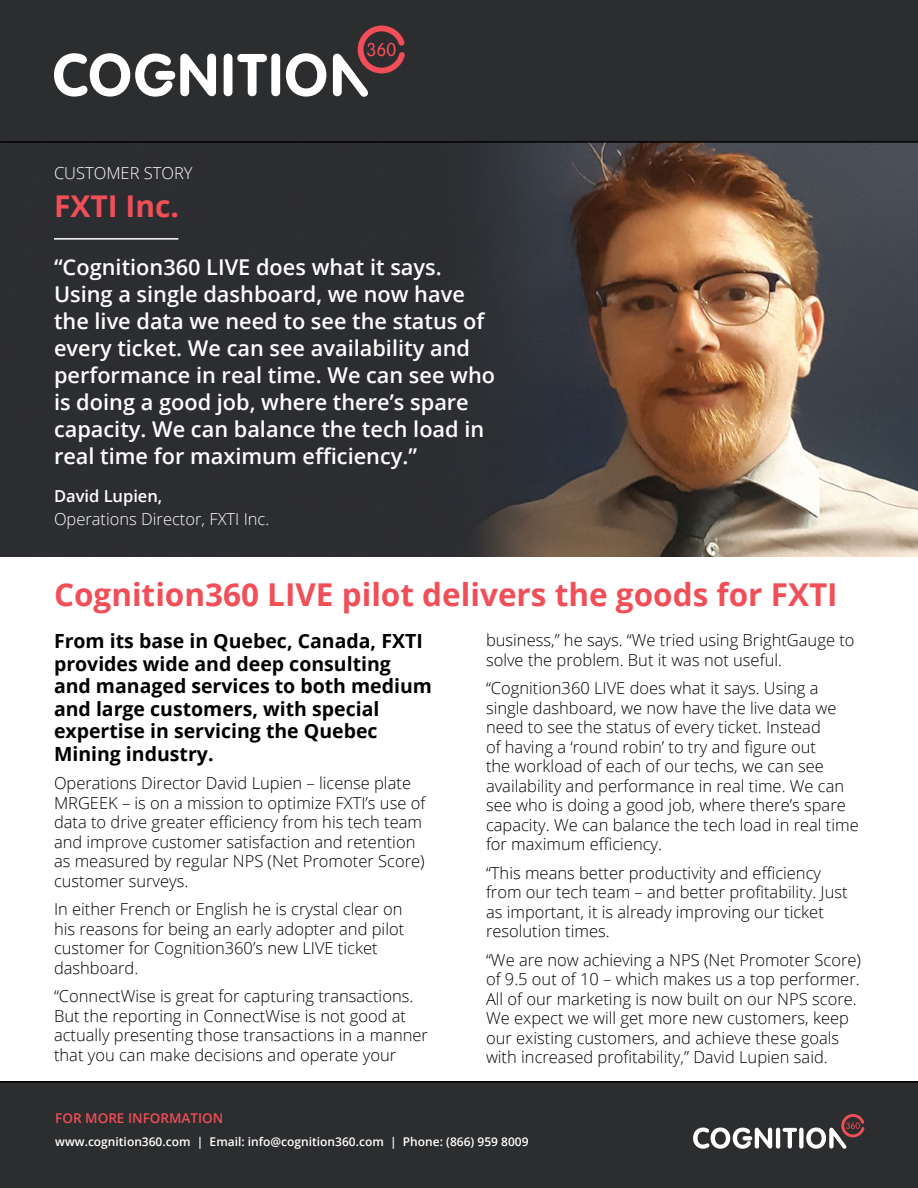
<style>
.page{position:relative;width:918px;height:1188px;background:#fff}
.page>*{position:absolute;margin:0;border:0;box-sizing:border-box;transform-origin:0 0}
.t1{font:700 31.5px "Open Sans";color:#f04f58}
.t2{font:700 30px "Open Sans";color:#f04f58}
.t3{font:600 21.75px/27px "Open Sans";color:#fff}
.t4{font:700 19.5px/22.5px "Open Sans";color:#000}
.t5{font:300 16.5px/19.5px "Open Sans";color:#000}
.t6{font:300 16.5px "Open Sans";color:#fff}
.t7{font:600 16.5px "Open Sans";color:#fff}
.t8{font:600 13.5px "Open Sans";color:#f04e58}
.t9{font:600 12px "Open Sans";color:#fff}
</style>
<div class="page">
<img style="left:0;top:143px;width:918px;height:413px">
<hr style="left:54px;top:238px;width:124px;height:2px;background:#fff">
<div style="left:0;top:0;width:918px;height:143px;background:#2c2d2f"></div>
<svg style="left:180px;top:54px;width:36px;height:42px"></svg>
<div style="left:224px;top:54px;width:8px;height:42px;background:#fff;border-radius:5px"></div>
<svg style="left:237px;top:54px;width:30px;height:42px"></svg>
<div style="left:271px;top:54px;width:9px;height:42px;background:#fff;border-radius:5px"></div>
<svg style="left:286px;top:53px;width:40px;height:44px"></svg>
<svg style="left:333px;top:26px;width:72px;height:71px;background:#694e51"></svg>
<div style="left:155px;top:71px;width:20px;height:9px;background:#fff;border-radius:4px"></div>
<svg style="left:54px;top:53px;width:119px;height:44px"></svg>
<div style="left:0;top:1081px;width:918px;height:107px;background:#2c2d2f"></div>
<hr style="left:776px;top:1128px;width:4px;height:21px;background:#fff;border-radius:2px">
<svg style="left:783px;top:1128px;width:14px;height:21px"></svg>
<div style="left:799px;top:1128px;width:5px;height:21px;background:#fff;border-radius:2px"></div>
<svg style="left:806px;top:1114px;width:59px;height:35px;background:#665759"></svg>
<svg style="left:693px;top:1128px;width:79px;height:21px"></svg>
<p class="t6" style="left:54px;top:162px;width:140px">CUSTOMER STORY</p>
<h2 class="t2" style="left:54px;top:185px;width:127px">FXTI Inc.</h2>
<p class="t3" style="left:54px;top:253px;width:443px">“Cognition360 LIVE does what it says.<br>Using a single dashboard, we now have the live data we need to see the status of every ticket. We can see availability and performance in real time. We can see who is doing a good job, where there’s spare capacity. We can balance the tech load in real time for maximum efficiency.”</p>
<p class="t7" style="left:54px;top:485px;width:110px">David Lupien,</p>
<p class="t6" style="left:54px;top:508px;width:217px">Operations Director, FXTI Inc.</p>
<h1 class="t1" style="left:54px;top:572px;width:785px">Cognition360 LIVE pilot delivers the goods for FXTI</h1>
<p class="t4" style="left:54px;top:630px;width:379px">From its base in Quebec, Canada, FXTI provides wide and deep consulting and managed services to both medium and large customers, with special expertise in servicing the Quebec<br>Mining industry.</p>
<p class="t5" style="left:54px;top:773px;width:373px">Operations Director David Lupien – license plate MRGEEK – is on a mission to optimize FXTI’s use of data to drive greater efficiency from his tech team and improve customer satisfaction and retention as measured by regular NPS (Net Promoter Score) customer surveys.</p>
<p class="t5" style="left:54px;top:899px;width:352px">In either French or English he is crystal clear on his reasons for being an early adopter and pilot customer for Cognition360’s new LIVE ticket dashboard.</p>
<p class="t5" style="left:54px;top:986px;width:375px">“ConnectWise is great for capturing transactions.<br>But the reporting in ConnectWise is not good at actually presenting those transactions in a manner that you can make decisions and operate your</p>
<p class="t5" style="left:486px;top:630px;width:370px">business,” he says. “We tried using BrightGauge to solve the problem. But it was not useful.</p>
<p class="t5" style="left:486px;top:678px;width:374px">“Cognition360 LIVE does what it says. Using a single dashboard, we now have the live data we need to see the status of every ticket. Instead<br>of having a ‘round robin’ to try and figure out<br>the workload of each of our techs, we can see availability and performance in real time. We can see who is doing a good job, where there’s spare capacity. We can balance the tech load in real time for maximum efficiency.</p>
<p class="t5" style="left:486px;top:863px;width:363px">“This means better productivity and efficiency from our tech team – and better profitability. Just as important, it is already improving our ticket resolution times.</p>
<p class="t5" style="left:486px;top:950px;width:377px">“We are now achieving a NPS (Net Promoter Score) of 9.5 out of 10 – which makes us a top performer.<br>All of our marketing is now built on our NPS score.<br>We expect we will get more new customers, keep our existing customers, and achieve these goals with increased profitability,” David Lupien said.</p>
<p class="t8" style="left:55px;top:1109px;width:170px">FOR MORE INFORMATION</p>
<p class="t9" style="left:55px;top:1133px;width:475px">www.cognition360.com | Email: info@cognition360.com | Phone: (866) 959 8009</p>
</div>
